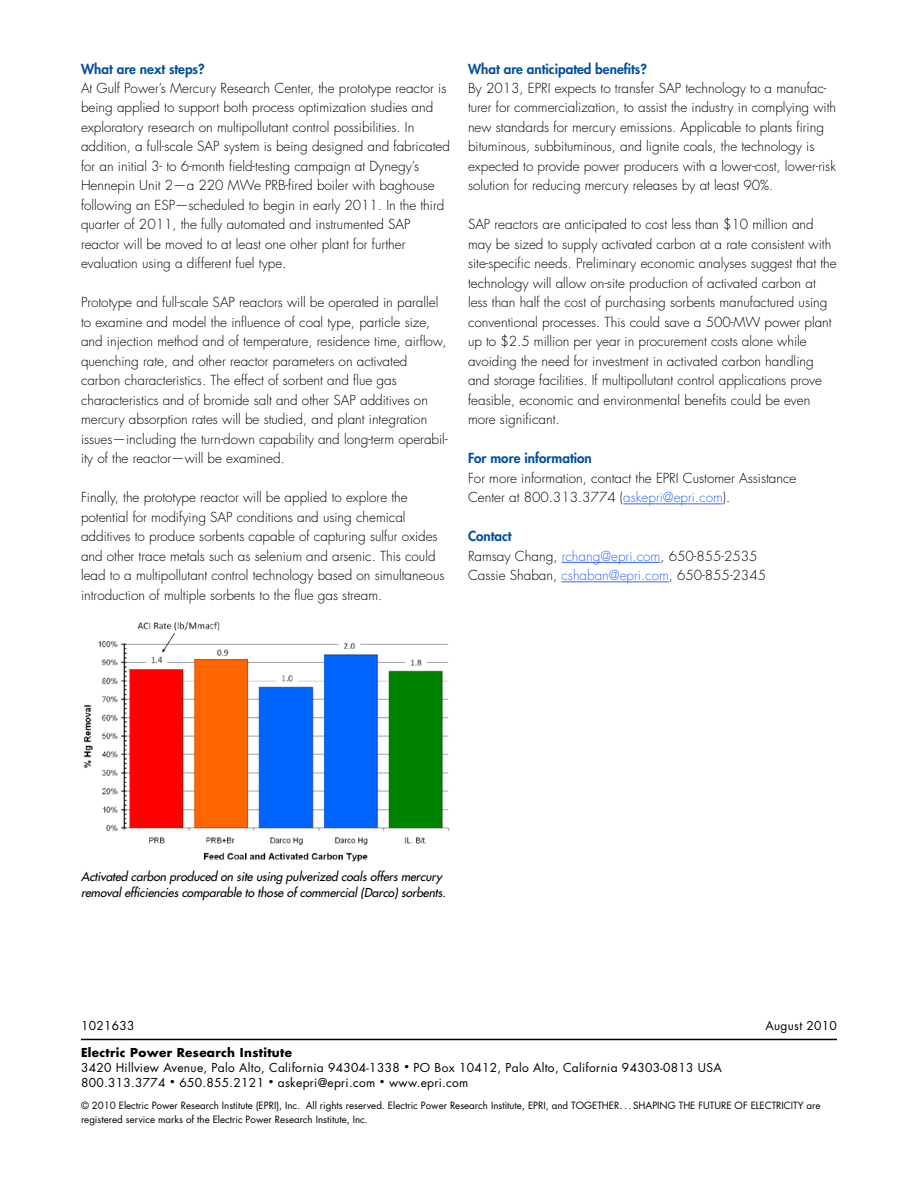
<style>
.page{position:relative;width:918px;height:1188px;background:#fff}
.page>*{position:absolute;margin:0;border:0;box-sizing:border-box;transform-origin:0 0}
.t1{font:300 13.5px/19.5px "Futura";color:#000}
.t2{font:800 13.5px "Futura";color:#03509d}
.t3{font:12px/15px "Futura";letter-spacing:.025em;color:#000}
.t4{font:italic 12px/16.5px "Futura";letter-spacing:-.005em;color:#000}
.t5{font:9.75px "Futura";color:#000}
.s1{color:#36f}
.s2{font-weight:800;color:#03509d}
.s3{font-weight:700}
.s4{font-size:9px}
</style>
<div class="page">
<hr style="left:623px;top:504px;width:100px;height:1px;background:#36f">
<hr style="left:562px;top:562px;width:98px;height:1px;background:#36f">
<hr style="left:562px;top:582px;width:107px;height:1px;background:#36f">
<hr style="left:81px;top:1039px;width:756px;height:1px;background:#000">
<img style="left:83px;top:621px;width:367px;height:241px">
<p class="t2" style="left:81px;top:60px;width:125px">What are next steps?</p>
<p class="t1" style="left:81px;top:79px;width:370px">At Gulf Power’s Mercury Research Center, the prototype reactor is being applied to support both process optimization studies and exploratory research on multipollutant control possibilities. In addition, a full-scale SAP system is being designed and fabricated for an initial 3- to 6-month field-testing campaign at Dynegy’s Hennepin Unit 2—a 220 MWe PRB-fired boiler with baghouse following an ESP—scheduled to begin in early 2011. In the third quarter of 2011, the fully automated and instrumented SAP reactor will be moved to at least one other plant for further evaluation using a different fuel type.</p>
<p class="t1" style="left:81px;top:293px;width:368px">Prototype and full-scale SAP reactors will be operated in parallel to examine and model the influence of coal type, particle size, and injection method and of temperature, residence time, airflow, quenching rate, and other reactor parameters on activated carbon characteristics. The effect of sorbent and flue gas characteristics and of bromide salt and other SAP additives on mercury absorption rates will be studied, and plant integration issues—including the turn-down capability and long-term operabil&shy;ity of the reactor—will be examined.</p>
<p class="t1" style="left:81px;top:488px;width:365px">Finally, the prototype reactor will be applied to explore the potential for modifying SAP conditions and using chemical additives to produce sorbents capable of capturing sulfur oxides and other trace metals such as selenium and arsenic. This could lead to a multipollutant control technology based on simultaneous introduction of multiple sorbents to the flue gas stream.</p>
<p class="t2" style="left:468px;top:60px;width:180px">What are anticipated benefits?</p>
<p class="t1" style="left:468px;top:79px;width:370px">By 2013, EPRI expects to transfer SAP technology to a manufac&shy;turer for commercialization, to assist the industry in complying with new standards for mercury emissions. Applicable to plants firing bituminous, subbituminous, and lignite coals, the technology is expected to provide power producers with a lower-cost, lower-risk solution for reducing mercury releases by at least 90%.</p>
<p class="t1" style="left:468px;top:215px;width:370px">SAP reactors are anticipated to cost less than $10 million and may be sized to supply activated carbon at a rate consistent with site-specific needs. Preliminary economic analyses suggest that the technology will allow on-site production of activated carbon at less than half the cost of purchasing sorbents manufactured using conventional processes. This could save a 500-MW power plant up to $2.5 million per year in procurement costs alone while avoiding the need for investment in activated carbon handling and storage facilities. If multipollutant control applications prove feasible, economic and environmental benefits could be even more significant.</p>
<p class="t2" style="left:468px;top:450px;width:125px">For more information</p>
<p class="t1" style="left:468px;top:469px;width:330px">For more information, contact the EPRI Customer Assistance<br>Center at 800.313.3774 (<span class="s1">askepri@epri.com</span>).</p>
<p class="t1" style="left:468px;top:527px;width:300px"><span class="s2">Contact<br></span>Ramsay Chang, <span class="s1">rchang@epri.com</span>, 650-855-2535<br>Cassie Shaban, <span class="s1">cshaban@epri.com</span>, 650-855-2345</p>
<p class="t4" style="left:81px;top:868px;width:366px">Activated carbon produced on site using pulverized coals offers mercury removal efficiencies comparable to those of commercial (Darco) sorbents.</p>
<p class="t3" style="left:81px;top:1018px;width:55px">1021633</p>
<p class="t3" style="left:765px;top:1018px;width:73px">August 2010</p>
<p class="t3" style="left:81px;top:1045px;width:642px"><span class="s3">Electric Power Research Institute<br></span>3420 Hillview Avenue, Palo Alto, California 94304-1338 <span class="s4">•</span> PO Box 10412, Palo Alto, California 94303-0813 USA<br>800.313.3774 <span class="s4">•</span> 650.855.2121 <span class="s4">•</span> askepri@epri.com <span class="s4">•</span> www.epri.com</p>
<p class="t5" style="left:81px;top:1099px;width:518px">© 2010 Electric Power Research Institute (EPRI), Inc. All rights reserved. Electric Power Research Institute, EPRI, and Togethe</p>
<p class="t5" style="left:614px;top:1099px;width:31px">r...Shapi</p>
<p class="t5" style="left:660px;top:1099px;width:22px">ng the</p>
<p class="t5" style="left:699px;top:1099px;width:11px">Futureof</p>
<p class="t5" style="left:751px;top:1099px;width:15px">Electricit</p>
<p class="t5" style="left:798px;top:1099px;width:24px">y are</p>
<p class="t5" style="left:81px;top:1113px;width:288px">registered service marks of the Electric Power Research Institute, Inc.</p>
</div>
